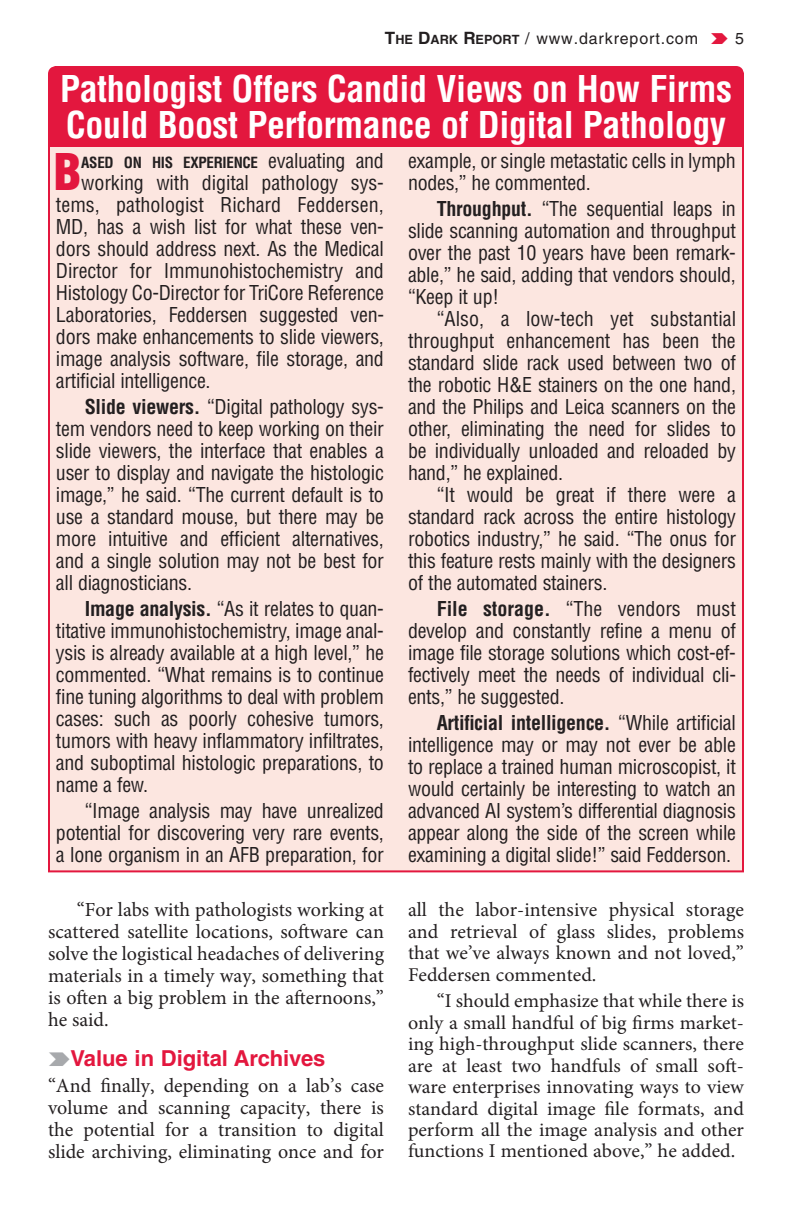
<style>
.page{position:relative;width:792px;height:1224px;background:#fff}
.page>*{position:absolute;margin:0;border:0;box-sizing:border-box;transform-origin:0 0}
.t1{font:900 condensed 49.4px "Helvetica LT Std";color:#e3173e}
.t2{font:700 condensed 36px/36px "Helvetica LT Std";letter-spacing:-.01em;color:#fff}
.t3{font:700 22px "Helvetica LT Std";color:#e3173e}
.t4{font:condensed 20px/22px "Helvetica LT Std";letter-spacing:-.015em;color:#231f20;text-align:justify}
.t5{font:20px/22px "Minion Pro";color:#231f20;text-align:justify}
.t6{font:19.6px/21.4px "Minion Pro";color:#231f20}
.t7{font:16px "Helvetica LT Std";letter-spacing:.055em;color:#231f20}
.t8{font:700 condensed 15px "Helvetica LT Std";letter-spacing:-.02em;color:#231f20}
.t9{font:700 12.8px "Helvetica LT Std";color:#231f20}
.s1{font-size:17px}
.s2{font-weight:700;font-size:12.8px}
.s3{font-weight:400;font-size:20px}
.s4{font-weight:700}
</style>
<div class="page">
<div style="left:48px;top:141px;width:696px;height:731px;background:#fce6e0;border:2px solid #e3173e"></div>
<div style="left:48px;top:66px;width:696px;height:82px;background:#e3173e"></div>
<p class="t9" style="left:385px;top:32px;width:75px"><span class="s1">T</span>HE <span class="s1">D</span>ARK</p>
<p class="t7" style="left:476px;top:29px;width:224px"><span class="s2">EPOR</span> / www.darkreport.com</p>
<p class="t7" style="left:735px;top:29px;width:10px">5</p>
<h2 class="t2" style="left:60px;top:71px;width:673px">Pathologist Offers Candid Views on How Firms<br>Could Boost Performance of Digital Pathology</h2>
<h1 class="t1" style="left:54px;top:141px;width:29px">B</h1>
<p class="t8" style="left:81px;top:153px;width:304px">ASED ON HIS EXPERIENCE <span class="s3">evaluating and</span></p>
<p class="t4" style="left:56px;top:172px;width:330px;text-indent:25px">working with digital pathology sys&shy;tems, pathologist Richard Feddersen, MD, has a wish list for what these ven&shy;dors should address next. As the Medical Director for Immunohistochemistry and Histology Co-Director for TriCore Reference Laboratories, Feddersen suggested ven&shy;dors make enhancements to slide viewers, image analysis software, file storage, and artificial intelligence.</p>
<p class="t4" style="left:56px;top:396px;width:329px;text-indent:29px"><span class="s4">Slide viewers.</span> “Digital pathology sys&shy;tem vendors need to keep working on their slide viewers, the interface that enables a user to display and navigate the histologic image,” he said. “The current default is to use a standard mouse, but there may be more intuitive and efficient alternatives, and a single solution may not be best for all diagnosticians.</p>
<p class="t4" style="left:56px;top:598px;width:330px;text-indent:29px"><span class="s4">Image analysis.</span> “As it relates to quan&shy;titative immunohistochemistry, image anal&shy;ysis is already available at a high level,” he commented. “What remains is to continue fine tuning algorithms to deal with problem cases: such as poorly cohesive tumors, tumors with heavy inflammatory infiltrates, and suboptimal histologic preparations, to name a few.</p>
<p class="t4" style="left:56px;top:800px;width:329px;text-indent:29px">“Image analysis may have unrealized potential for discovering very rare events, a lone organism in an AFB preparation, for</p>
<p class="t5" style="left:48px;top:898px;width:338px;text-indent:29px">“For labs with pathologists working at scattered satellite locations, software can solve the logistical headaches of delivering materials in a timely way, something that is often a big problem in the afternoons,” he said.</p>
<p class="t3" style="left:70px;top:1045px;width:257px">Value in Digital Archives</p>
<p class="t5" style="left:48px;top:1074px;width:338px">“And finally, depending on a lab’s case volume and scanning capacity, there is the potential for a transition to digital slide archiving, eliminating once and for</p>
<p class="t4" style="left:408px;top:150px;width:329px">example, or single metastatic cells in lymph nodes,” he commented.</p>
<p class="t4" style="left:408px;top:198px;width:329px;text-indent:29px"><span class="s4">Throughput.</span> “The sequential leaps in slide scanning automation and throughput over the past 10 years have been remark&shy;able,” he said, adding that vendors should, “Keep it up!</p>
<p class="t4" style="left:408px;top:308px;width:330px;text-indent:29px">“Also, a low-tech yet substantial throughput enhancement has been the standard slide rack used between two of the robotic H&amp;E stainers on the one hand, and the Philips and Leica scanners on the other, eliminating the need for slides to be individually unloaded and reloaded by hand,” he explained.</p>
<p class="t4" style="left:408px;top:484px;width:330px;text-indent:29px">“It would be great if there were a standard rack across the entire histology robotics industry,” he said. “The onus for this feature rests mainly with the designers of the automated stainers.</p>
<p class="t4" style="left:408px;top:598px;width:330px;text-indent:29px"><span class="s4">File storage.</span> “The vendors must develop and constantly refine a menu of image file storage solutions which cost-ef&shy;fectively meet the needs of individual cli&shy;ents,” he suggested.</p>
<p class="t4" style="left:408px;top:712px;width:330px;text-indent:29px"><span class="s4">Artificial intelligence.</span> “While artificial intelligence may or may not ever be able to replace a trained human microscopist, it would certainly be interesting to watch an advanced AI system’s differential diagnosis appear along the side of the screen while examining a digital slide!” said Fedderson.</p>
<p class="t5" style="left:408px;top:898px;width:338px">all the labor-intensive physical storage and retrieval of glass slides, problems</p>
<p class="t6" style="left:408px;top:942px;width:337px">that we’ve always known and not loved,”<br>Feddersen commented.</p>
<p class="t6" style="left:408px;top:990px;width:338px;text-align:justify;text-indent:29px">“I should emphasize that while there is only a small handful of big firms market&shy;ing high-throughput slide scanners, there are at least two handfuls of small soft&shy;ware enterprises innovating ways to view standard digital image file formats, and perform all the image analysis and other functions I mentioned above,” he added.</p>
</div>
